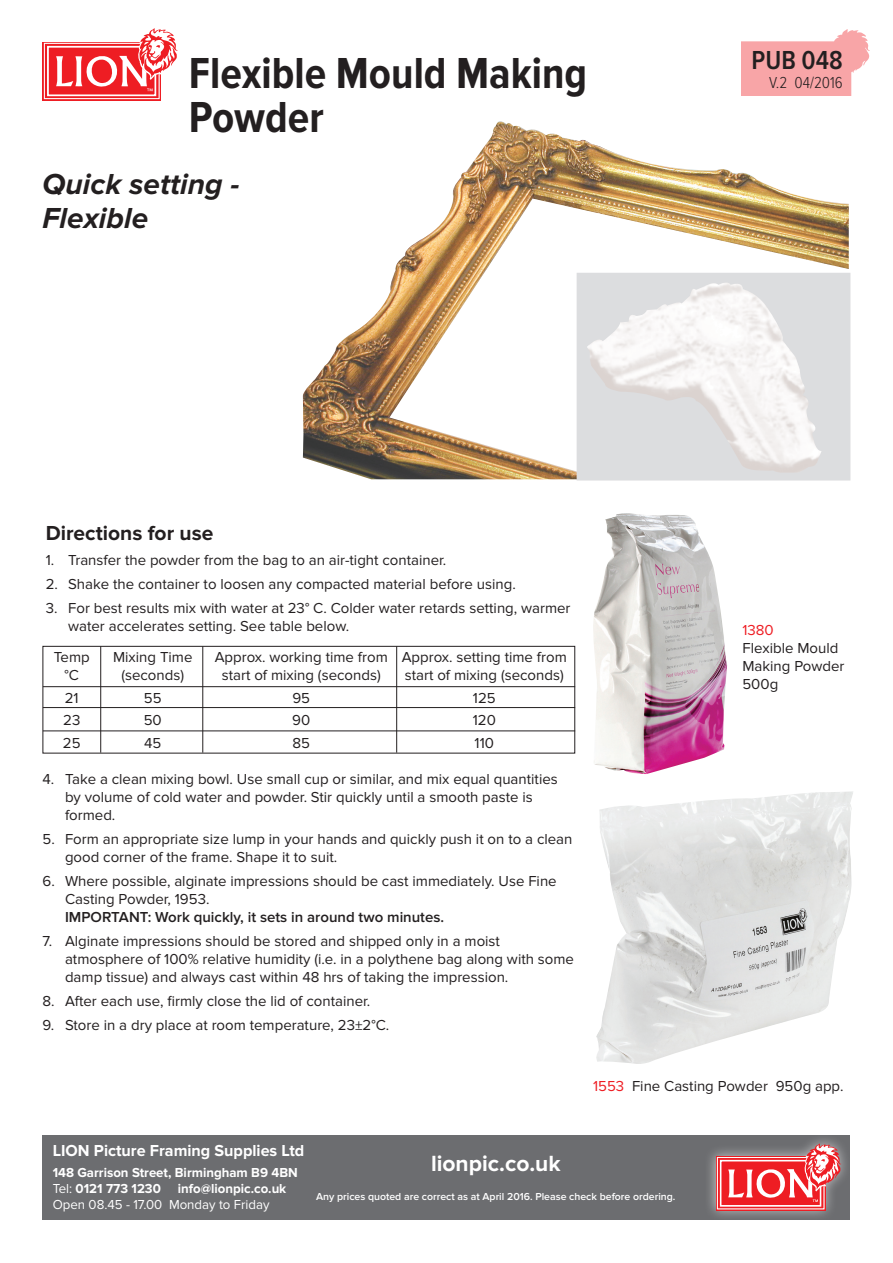
<style>
.page{position:relative;width:893px;height:1263px;background:#fff}
.page>*{position:absolute;margin:0;border:0;box-sizing:border-box;transform-origin:0 0}
.t1{font:700 45px "Proxima Nova Cond";color:#231f20}
.t2{font:italic 700 30px/34.5px "Proxima Nova";color:#231f20}
.t3{font:600 27px "Proxima Nova Cond";color:#231f20}
.t4{font:700 22.8px "Proxima Nova";color:#fff}
.t5{font:700 21px "Proxima Nova";color:#231f20}
.t6{font:700 16.5px "Proxima Nova";color:#fff}
.t7{font:300 16.5px "Proxima Nova Cond";color:#231f20}
.t8{font:15px/18px "Proxima Nova";color:#231f20}
.t9{font:600 15px "Proxima Nova";color:#231f20}
.t10{font:15px "Proxima Nova";color:#ee1d23}
.t11{font:700 13.5px "Proxima Nova";color:#fff}
.t12{font:13.5px "Proxima Nova";color:#fff}
.Body_text{font:600 10.5px "Proxima Nova";color:#fff}
.s1{color:#ee1d23}
.s2{font-weight:400}
</style>
<div class="page">
<img style="left:303px;top:121px;width:546px;height:358px">
<div style="left:43px;top:646px;width:532px;height:107px;border:1px solid #231f20"></div>
<hr style="left:43px;top:686px;width:532px;height:1px;background:#231f20">
<hr style="left:43px;top:707px;width:532px;height:1px;background:#231f20">
<hr style="left:43px;top:730px;width:532px;height:1px;background:#231f20">
<hr style="left:100px;top:646px;width:1px;height:107px;background:#231f20">
<hr style="left:202px;top:646px;width:1px;height:107px;background:#231f20">
<hr style="left:396px;top:646px;width:1px;height:107px;background:#231f20">
<img style="left:742px;top:29px;width:127px;height:67px">
<svg style="left:43px;top:28px;width:135px;height:72px"></svg>
<img style="left:593px;top:513px;width:134px;height:261px">
<img style="left:596px;top:791px;width:257px;height:273px">
<div style="left:577px;top:273px;width:273px;height:207px;background:#dcdddf"></div>
<img style="left:587px;top:283px;width:235px;height:189px">
<div style="left:43px;top:1135px;width:807px;height:85px;background:#6c6d70"></div>
<div style="left:704px;top:1133px;width:147px;height:89px;background:#fff;opacity:.6"></div>
<svg style="left:716px;top:1143px;width:125px;height:67px;background:#d86b6f"></svg>
<p class="t1" style="left:189px;top:48px;width:400px">Flexible Mould Making</p>
<p class="t1" style="left:189px;top:92px;width:137px">Powder</p>
<p class="t2" style="left:43px;top:167px;width:198px">Quick setting -<br>Flexible</p>
<p class="t3" style="left:751px;top:45px;width:93px">PUB 048</p>
<p class="t7" style="left:769px;top:74px;width:75px">V.2 04/2016</p>
<p class="t5" style="left:46px;top:520px;width:169px">Directions for use</p>
<p class="t8" style="left:46px;top:551px;width:402px">1. Transfer the powder from the bag to an air-tight container.</p>
<p class="t8" style="left:46px;top:575px;width:472px">2. Shake the container to loosen any compacted material before using.</p>
<p class="t8" style="left:68px;top:599px;width:504px;text-indent:-22px">3. For best results mix with water at 23° C. Colder water retards setting, warmer water accelerates setting. See table below.</p>
<p class="t8" style="left:54px;top:648px;width:37px">Temp</p>
<p class="t8" style="left:113px;top:648px;width:81px">Mixing Time</p>
<p class="t8" style="left:215px;top:648px;width:354px">Approx. working time from Approx. setting time from</p>
<p class="t8" style="left:65px;top:666px;width:16px">°C</p>
<p class="t8" style="left:121px;top:666px;width:64px">(seconds)</p>
<p class="t8" style="left:222px;top:666px;width:160px">start of mixing (seconds)</p>
<p class="t8" style="left:405px;top:666px;width:160px">start of mixing (seconds)</p>
<p class="t8" style="left:65px;top:689px;width:15px">21</p>
<p class="t8" style="left:144px;top:689px;width:19px">55</p>
<p class="t8" style="left:292px;top:689px;width:19px">95</p>
<p class="t8" style="left:473px;top:689px;width:24px">125</p>
<p class="t8" style="left:63px;top:711px;width:19px">23</p>
<p class="t8" style="left:144px;top:711px;width:20px">50</p>
<p class="t8" style="left:292px;top:711px;width:20px">90</p>
<p class="t8" style="left:473px;top:711px;width:25px">120</p>
<p class="t8" style="left:63px;top:734px;width:19px">25</p>
<p class="t8" style="left:144px;top:734px;width:19px">45</p>
<p class="t8" style="left:292px;top:734px;width:19px">85</p>
<p class="t8" style="left:475px;top:734px;width:21px">110</p>
<p class="t8" style="left:65px;top:770px;width:494px;text-indent:-22px">4. Take a clean mixing bowl. Use small cup or similar, and mix equal quantities by volume of cold water and powder. Stir quickly until a smooth paste is formed.</p>
<p class="t8" style="left:65px;top:830px;width:509px;text-indent:-22px">5. Form an appropriate size lump in your hands and quickly push it on to a clean good corner of the frame. Shape it to suit.</p>
<p class="t8" style="left:65px;top:872px;width:493px;text-indent:-22px">6. Where possible, alginate impressions should be cast immediately. Use Fine<br>Casting Powder, 1953.</p>
<p class="t9" style="left:65px;top:908px;width:381px">IMPORTANT: Work quickly, it sets in around two minutes.</p>
<p class="t8" style="left:65px;top:932px;width:510px;text-indent:-22px">7. Alginate impressions should be stored and shipped only in a moist atmosphere of 100% relative humidity (i.e. in a polythene bag along with some damp tissue) and always cast within 48 hrs of taking the impression.</p>
<p class="t8" style="left:43px;top:992px;width:329px">8. After each use, firmly close the lid of container.</p>
<p class="t8" style="left:43px;top:1016px;width:348px">9. Store in a dry place at room temperature, 23±2°C.</p>
<p class="t10" style="left:742px;top:621px;width:33px">1380</p>
<p class="t8" style="left:742px;top:639px;width:104px">Flexible Mould<br>Making Powder<br>500g</p>
<p class="t8" style="left:593px;top:1077px;width:252px"><span class="s1">1553</span> Fine Casting Powder 950g app.</p>
<p class="t6" style="left:53px;top:1141px;width:253px">LION Picture Framing Supplies Ltd</p>
<p class="t11" style="left:53px;top:1164px;width:247px">148 Garrison Street, Birmingham B9 4BN</p>
<p class="t11" style="left:53px;top:1180px;width:110px"><span class="s2">Tel:</span> 0121 773 1230</p>
<p class="t11" style="left:178px;top:1180px;width:110px">info@lionpic.co.uk</p>
<p class="t12" style="left:53px;top:1197px;width:218px">Open 08.45 - 17.00 Monday to Friday</p>
<p class="t4" style="left:431px;top:1150px;width:131px">lionpic.co.uk</p>
<p class="Body_text" style="left:316px;top:1190px;width:361px">Any prices quoted are correct as at April 2016. Please check before ordering.</p>
</div>
